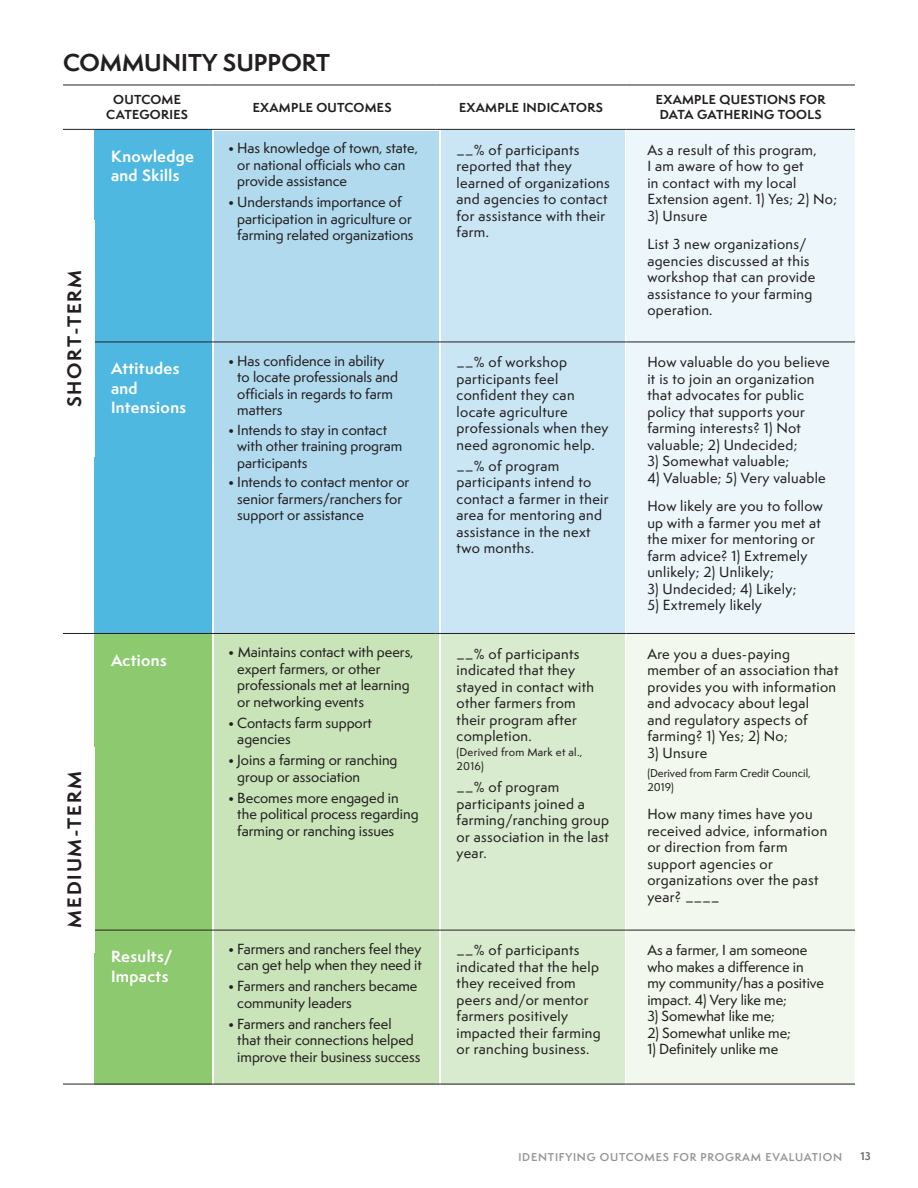
<style>
.page{position:relative;width:918px;height:1188px;background:#fff}
.page>*{position:absolute;margin:0;border:0;box-sizing:border-box;transform-origin:0 0}
.table_head{font:700 22.5px "Semplicita Pro";color:#231f20}
.t1{font:700 18px "Semplicita Pro";letter-spacing:.1em;color:#231f20}
.t2{font:700 15px/19.5px "Semplicita Pro";letter-spacing:.025em;color:#fff}
.indicators{font:500 13.5px/16.5px "Semplicita Pro";letter-spacing:.025em;color:#231f20}
.bullets{font:500 13.5px/16.5px "Semplicita Pro";color:#231f20}
.indicators-2{font:500 13.5px/16.5px "Semplicita Pro";color:#231f20}
.t3{font:700 12px/14.4px "Semplicita Pro";letter-spacing:.025em;color:#231f20;text-align:center}
.t4{font:600 10.5px "Semplicita Pro";letter-spacing:.075em;color:#939598}
.citation{font:500 10.5px/13.5px "Semplicita Pro";color:#231f20}
.indicators-3{font:500 10.5px/13.5px "Semplicita Pro";letter-spacing:.025em;color:#231f20}
.t5{font:700 10.5px "Semplicita Pro";color:#6c6d70}
</style>
<div class="page">
<div style="left:627px;top:130px;width:228px;height:503px;background:#edf6fa"></div>
<div style="left:627px;top:634px;width:228px;height:450px;background:#f2f8ee"></div>
<div style="left:441px;top:130px;width:183px;height:503px;background:#cae6f5"></div>
<div style="left:441px;top:633px;width:183px;height:451px;background:#d9ebcf"></div>
<div style="left:214px;top:131px;width:225px;height:502px;background:#b1daef"></div>
<div style="left:214px;top:634px;width:225px;height:450px;background:#cae4ba"></div>
<div style="left:94px;top:129px;width:118px;height:504px;background:#4eb8e0"></div>
<div style="left:94px;top:633px;width:118px;height:451px;background:#8cc96f"></div>
<hr style="left:63px;top:85px;width:146px;height:1px;background:#231f20">
<hr style="left:209px;top:85px;width:227px;height:1px;background:#231f20">
<hr style="left:63px;top:129px;width:146px;height:1px;background:#231f20">
<hr style="left:63px;top:342px;width:146px;height:1px;background:#231f20">
<hr style="left:436px;top:342px;width:190px;height:1px;background:#231f20">
<hr style="left:626px;top:342px;width:229px;height:1px;background:#231f20">
<hr style="left:63px;top:633px;width:146px;height:1px;background:#231f20">
<hr style="left:436px;top:633px;width:190px;height:1px;background:#231f20">
<hr style="left:626px;top:633px;width:229px;height:1px;background:#231f20">
<hr style="left:63px;top:930px;width:146px;height:1px;background:#231f20">
<hr style="left:209px;top:930px;width:227px;height:1px;background:#231f20">
<hr style="left:436px;top:930px;width:190px;height:1px;background:#231f20">
<hr style="left:626px;top:930px;width:229px;height:1px;background:#231f20">
<hr style="left:63px;top:1084px;width:146px;height:1px;background:#231f20">
<hr style="left:209px;top:1084px;width:227px;height:1px;background:#231f20">
<hr style="left:436px;top:1084px;width:190px;height:1px;background:#231f20">
<hr style="left:626px;top:1084px;width:229px;height:1px;background:#231f20">
<hr style="left:209px;top:129px;width:227px;height:1px;background:#231f20">
<hr style="left:209px;top:342px;width:227px;height:1px;background:#231f20">
<hr style="left:209px;top:633px;width:227px;height:1px;background:#231f20">
<hr style="left:436px;top:85px;width:190px;height:1px;background:#231f20">
<hr style="left:626px;top:85px;width:229px;height:1px;background:#231f20">
<hr style="left:436px;top:129px;width:190px;height:1px;background:#231f20">
<hr style="left:626px;top:129px;width:229px;height:1px;background:#231f20">
<div style="left:63px;top:747px;width:31px;height:205px;background:#fff"></div>
<div style="left:63px;top:220px;width:31px;height:237px;background:#fff"></div>
<p class="table_head" style="left:63px;top:46px;width:269px">COMMUNITY SUPPORT</p>
<p class="t1" style="left:61px;top:407px;width:139px;rotate:-90deg">SHORT-TERM</p>
<p class="t1" style="left:61px;top:928px;width:157px;rotate:-90deg">MEDIUM-TERM</p>
<p class="t3" style="left:106px;top:93px;width:83px">OUTCOME<br>CATEGORIES</p>
<p class="t3" style="left:253px;top:100px;width:140px">EXAMPLE OUTCOMES</p>
<p class="t3" style="left:459px;top:100px;width:145px">EXAMPLE INDICATORS</p>
<p class="t3" style="left:656px;top:93px;width:171px">EXAMPLE QUESTIONS FOR<br>DATA GATHERING TOOLS</p>
<p class="t2" style="left:111px;top:146px;width:85px">Knowledge and Skills</p>
<p class="bullets" style="left:237px;top:140px;width:182px;text-indent:-9px">• Has knowledge of town, state, or national officials who can provide assistance</p>
<p class="bullets" style="left:237px;top:194px;width:178px;text-indent:-9px">• Understands importance of participation in agriculture or farming related organizations</p>
<p class="indicators" style="left:457px;top:141px;width:155px">__% of participants reported that they learned of organizations and agencies to contact for assistance with their farm.</p>
<p class="indicators" style="left:647px;top:141px;width:191px">As a result of this program,<br>I am aware of how to get<br>in contact with my local<br>Extension agent. 1) Yes; 2) No;</p>
<p class="indicators" style="left:647px;top:207px;width:61px">3) Unsure</p>
<p class="indicators" style="left:647px;top:236px;width:169px">List 3 new organizations/ agencies discussed at this workshop that can provide assistance to your farming operation.</p>
<p class="t2" style="left:111px;top:359px;width:77px">Attitudes and<br>Intensions</p>
<p class="bullets" style="left:237px;top:352px;width:162px;text-indent:-9px">• Has confidence in ability to locate professionals and officials in regards to farm matters</p>
<p class="bullets" style="left:237px;top:421px;width:166px;text-indent:-9px">• Intends to stay in contact with other training program participants</p>
<p class="bullets" style="left:237px;top:474px;width:174px;text-indent:-9px">• Intends to contact mentor or senior farmers/ranchers for support or assistance</p>
<p class="t2" style="left:111px;top:650px;width:57px">Actions</p>
<p class="bullets" style="left:237px;top:644px;width:178px;text-indent:-9px">• Maintains contact with peers, expert farmers, or other professionals met at learning or networking events</p>
<p class="bullets" style="left:237px;top:714px;width:136px;text-indent:-9px">• Contacts farm support agencies</p>
<p class="bullets" style="left:237px;top:752px;width:162px;text-indent:-9px">• Joins a farming or ranching group or association</p>
<p class="bullets" style="left:237px;top:789px;width:183px;text-indent:-9px">• Becomes more engaged in the political process regarding farming or ranching issues</p>
<p class="t2" style="left:111px;top:947px;width:63px">Results/<br>Impacts</p>
<p class="bullets" style="left:228px;top:940px;width:195px;text-align:right">• Farmers and ranchers feel they can get help when they need it</p>
<p class="bullets" style="left:237px;top:978px;width:182px;text-indent:-9px">• Farmers and ranchers became community leaders</p>
<p class="bullets" style="left:237px;top:1015px;width:185px;text-indent:-9px">• Farmers and ranchers feel<br>that their connections helped improve their business success</p>
<p class="indicators" style="left:457px;top:354px;width:153px">__% of workshop participants feel confident they can locate agriculture professionals when they need agronomic help.</p>
<p class="indicators" style="left:457px;top:457px;width:153px">__% of program participants intend to contact a farmer in their area for mentoring and assistance in the next two months.</p>
<p class="indicators" style="left:457px;top:645px;width:139px">__% of participants indicated that they stayed in contact with other farmers from their program after completion.</p>
<p class="indicators-3" style="left:457px;top:745px;width:127px">(Derived from Mark et al.,<br>2016)</p>
<p class="indicators" style="left:457px;top:779px;width:154px">__% of program participants joined a farming/ranching group or association in the last year.</p>
<p class="indicators" style="left:647px;top:354px;width:184px">How valuable do you believe it is to join an organization that advocates for public policy that supports your farming interests? 1) Not valuable; 2) Undecided;</p>
<p class="indicators" style="left:647px;top:453px;width:143px">3) Somewhat valuable;</p>
<p class="indicators" style="left:647px;top:469px;width:180px">4) Valuable; 5) Very valuable</p>
<p class="indicators" style="left:647px;top:498px;width:177px">How likely are you to follow up with a farmer you met at the mixer for mentoring or farm advice? 1) Extremely unlikely; 2) Unlikely;</p>
<p class="indicators" style="left:647px;top:580px;width:151px">3) Undecided; 4) Likely;</p>
<p class="indicators" style="left:647px;top:597px;width:116px">5) Extremely likely</p>
<p class="indicators" style="left:647px;top:645px;width:193px">Are you a dues-paying member of an association that provides you with information and advocacy about legal<br>and regulatory aspects of farming? 1) Yes; 2) No;</p>
<p class="indicators" style="left:647px;top:744px;width:61px">3) Unsure</p>
<p class="citation" style="left:647px;top:766px;width:165px">(Derived from Farm Credit Council,<br>2019)</p>
<p class="indicators" style="left:647px;top:806px;width:181px">How many times have you received advice, information or direction from farm support agencies or organizations over the past year? ____</p>
<p class="indicators" style="left:457px;top:942px;width:146px">__% of participants indicated that the help they received from peers and/or mentor farmers positively impacted their farming or ranching business.</p>
<p class="indicators-2" style="left:647px;top:942px;width:178px">As a farmer, I am someone who makes a difference in my community/has a positive impact. 4) Very like me;</p>
<p class="indicators-2" style="left:647px;top:1008px;width:129px">3) Somewhat like me;</p>
<p class="indicators-2" style="left:647px;top:1024px;width:145px">2) Somewhat unlike me;</p>
<p class="indicators-2" style="left:647px;top:1041px;width:132px">1) Definitely unlike me</p>
<p class="t4" style="left:518px;top:1149px;width:325px">IDENTIFYING OUTCOMES FOR PROGRAM EVALUATION</p>
<p class="t5" style="left:860px;top:1148px;width:12px">13</p>
</div>
